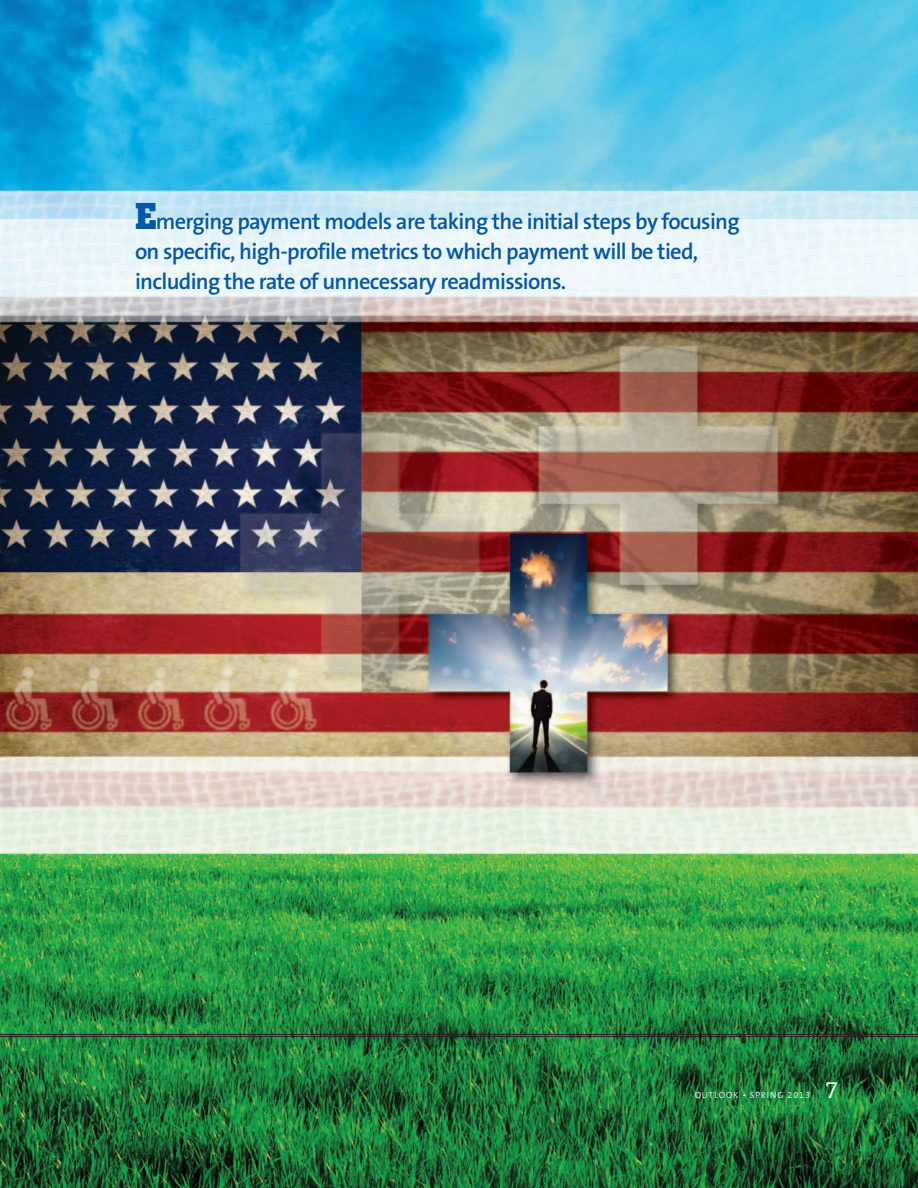
<style>
.page{position:relative;width:918px;height:1188px;background:#fff}
.page>*{position:absolute;margin:0;border:0;box-sizing:border-box;transform-origin:0 0}
.t1{font:300 24px "The Serif B4";color:#fff}
.t2{font:600 22.5px/30px "The Sans B6";letter-spacing:-.03em;color:#0157a8}
.t3{font:300 9px "The Sans B4";letter-spacing:.1em;color:#fff}
.s1{font-family:"Square Slabserif 711 BT";font-weight:700;font-size:37.5px}
</style>
<div class="page">
<img style="left:0;top:0;width:918px;height:1188px">
<hr style="left:0;top:1034px;width:918px;height:1px;background:#231f20">
<hr style="left:0;top:1036px;width:918px;height:1px;background:#231f20">
<p class="t2" style="left:135px;top:207px;width:606px"><span class="s1">E</span>merging payment models are taking the initial steps by focusing on specific, high-profile metrics to which payment will be tied, including the rate of unnecessary readmissions.</p>
<p class="t3" style="left:695px;top:1090px;width:128px">OUTLOOK • SPRING 2013 <sup>|</sup></p>
<p class="t1" style="left:825px;top:1077px;width:15px">7</p>
</div>
